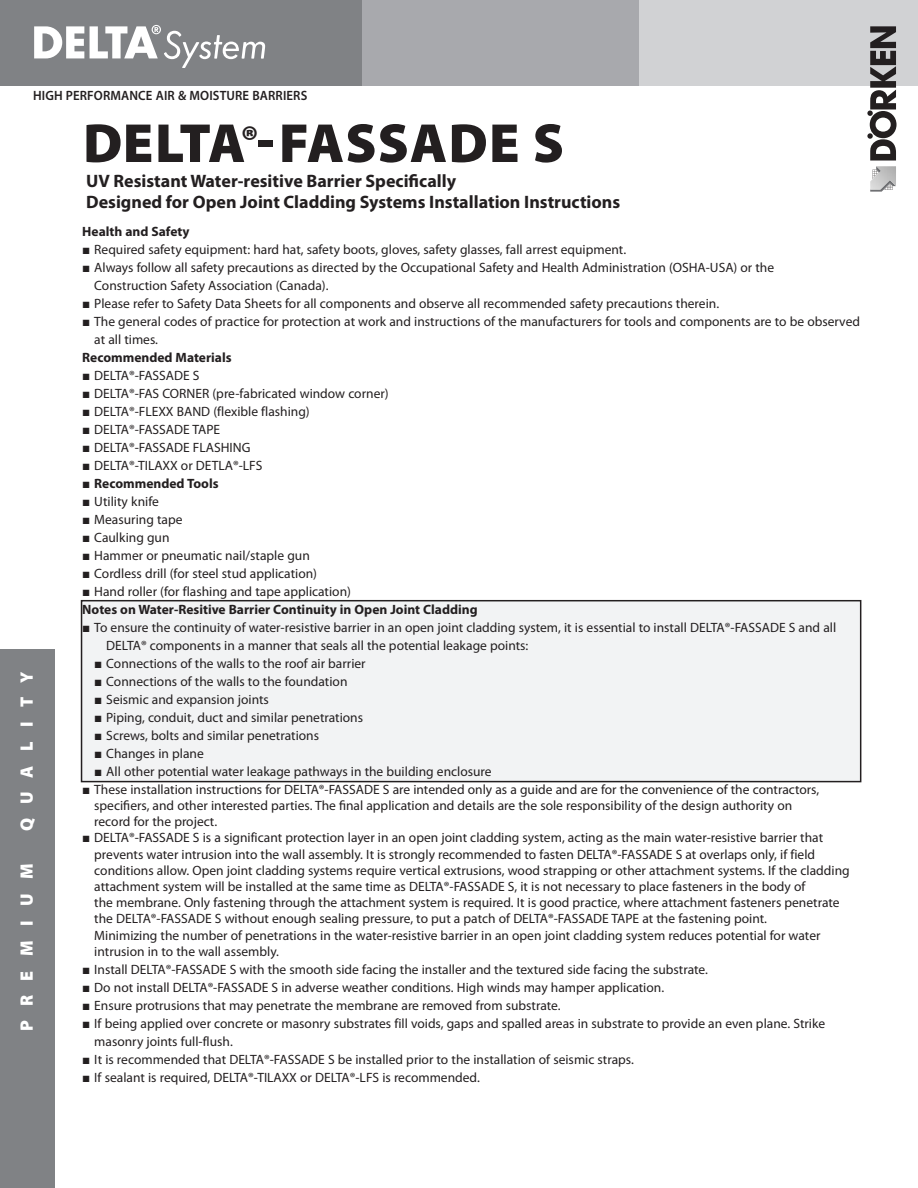
<style>
.page{position:relative;width:918px;height:1188px;background:#fff}
.page>*{position:absolute;margin:0;border:0;box-sizing:border-box;transform-origin:0 0}
.t1{font:900 55.5px "Myriad Pro Doerken";letter-spacing:.02em;color:#231f20}
.t2{font:700 18px "Myriad Pro Doerken";color:#231f20}
.t3{font:900 18px "Myriad Pro Doerken";letter-spacing:.8em;color:#fff}
.t4{font:13.5px/16.2px "Myriad Pro Doerken";color:#231f20}
.t5{font:700 13.5px "Myriad Pro Doerken";color:#231f20}
.t6{font:600 13.5px "Myriad Pro Doerken";letter-spacing:.01em;color:#231f20;scale:.95 1}
.s1{font-family:"Bookman Old Style"}
.s2{font-family:"Bookman Old Style";font-weight:400}
</style>
<div class="page">
<div style="left:82px;top:601px;width:779px;height:181px;background:#f2f3f4"></div>
<div style="left:81px;top:600px;width:780px;height:182px;border:2px solid #231f20"></div>
<div style="left:0;top:650px;width:54px;height:538px;background:#808285"></div>
<div style="left:361px;top:0;width:278px;height:85px;background:#a8a9ad"></div>
<div style="left:639px;top:0;width:279px;height:85px;background:#d1d2d4"></div>
<div style="left:0;top:0;width:362px;height:85px;background:#808285"></div>
<svg style="left:34px;top:26px;width:50px;height:32px"></svg>
<svg style="left:90px;top:25px;width:175px;height:43px"></svg>
<svg style="left:867px;top:26px;width:30px;height:166px"></svg>
<p class="t6" style="left:33px;top:87px;width:290px">HIGH PERFORMANCE AIR &amp; MOISTURE BARRIERS</p>
<p class="t1" style="left:83px;top:106px;width:482px">DELTA<sup>®</sup>-FASSADE S</p>
<p class="t2" style="left:86px;top:169px;width:372px">UV Resistant Water-resitive Barrier Specifically</p>
<p class="t2" style="left:86px;top:190px;width:536px">Designed for Open Joint Cladding Systems Installation Instructions</p>
<p class="t3" style="left:15px;top:831px;width:162px;rotate:-90deg">QUALITY</p>
<p class="t3" style="left:15px;top:1031px;width:169px;rotate:-90deg">PREMIUM</p>
<p class="t5" style="left:82px;top:222px;width:109px">Health and Safety</p>
<p class="t4" style="left:82px;top:241px;width:545px"><span class="s1">■</span> Required safety equipment: hard hat, safety boots, gloves, safety glasses, fall arrest equipment.</p>
<p class="t4" style="left:94px;top:258px;width:681px;line-height:18px;text-indent:-12px"><span class="s1">■</span> Always follow all safety precautions as directed by the Occupational Safety and Health Administration (OSHA-USA) or the<br>Construction Safety Association (Canada).</p>
<p class="t4" style="left:82px;top:295px;width:638px"><span class="s1">■</span> Please refer to Safety Data Sheets for all components and observe all recommended safety precautions therein.</p>
<p class="t4" style="left:94px;top:312px;width:767px;line-height:18px;text-indent:-12px"><span class="s1">■</span> The general codes of practice for protection at work and instructions of the manufacturers for tools and components are to be observed at all times.</p>
<p class="t5" style="left:82px;top:348px;width:151px">Recommended Materials</p>
<p class="t4" style="left:82px;top:367px;width:119px"><span class="s1">■</span> DELTA®-FASSADE S</p>
<p class="t4" style="left:82px;top:385px;width:308px"><span class="s1">■</span> DELTA®-FAS CORNER (pre-fabricated window corner)</p>
<p class="t4" style="left:82px;top:403px;width:229px"><span class="s1">■</span> DELTA®-FLEXX BAND (flexible flashing)</p>
<p class="t4" style="left:82px;top:421px;width:139px"><span class="s1">■</span> DELTA®-FASSADE TAPE</p>
<p class="t4" style="left:82px;top:439px;width:170px"><span class="s1">■</span> DELTA®-FASSADE FLASHING</p>
<p class="t4" style="left:82px;top:457px;width:182px"><span class="s1">■</span> DELTA®-TILAXX or DETLA®-LFS</p>
<p class="t5" style="left:82px;top:474px;width:138px"><span class="s2">■</span> Recommended Tools</p>
<p class="t4" style="left:82px;top:493px;width:78px"><span class="s1">■</span> Utility knife</p>
<p class="t4" style="left:82px;top:511px;width:102px"><span class="s1">■</span> Measuring tape</p>
<p class="t4" style="left:82px;top:529px;width:89px"><span class="s1">■</span> Caulking gun</p>
<p class="t4" style="left:82px;top:547px;width:229px"><span class="s1">■</span> Hammer or pneumatic nail/staple gun</p>
<p class="t4" style="left:82px;top:565px;width:236px"><span class="s1">■</span> Cordless drill (for steel stud application)</p>
<p class="t4" style="left:82px;top:583px;width:270px"><span class="s1">■</span> Hand roller (for flashing and tape application)</p>
<p class="t5" style="left:82px;top:600px;width:397px">Notes on Water-Resitive Barrier Continuity in Open Joint Cladding</p>
<p class="t4" style="left:106px;top:618px;width:732px;line-height:18px;text-indent:-24px"><span class="s1">■</span> To ensure the continuity of water-resistive barrier in an open joint cladding system, it is essential to install DELTA®-FASSADE S and all<br>DELTA® components in a manner that seals all the potential leakage points:</p>
<p class="t4" style="left:94px;top:655px;width:273px"><span class="s1">■</span> Connections of the walls to the roof air barrier</p>
<p class="t4" style="left:94px;top:673px;width:255px"><span class="s1">■</span> Connections of the walls to the foundation</p>
<p class="t4" style="left:94px;top:691px;width:176px"><span class="s1">■</span> Seismic and expansion joints</p>
<p class="t4" style="left:94px;top:709px;width:270px"><span class="s1">■</span> Piping, conduit, duct and similar penetrations</p>
<p class="t4" style="left:94px;top:727px;width:226px"><span class="s1">■</span> Screws, bolts and similar penetrations</p>
<p class="t4" style="left:94px;top:745px;width:111px"><span class="s1">■</span> Changes in plane</p>
<p class="t4" style="left:94px;top:763px;width:399px"><span class="s1">■</span> All other potential water leakage pathways in the building enclosure</p>
<p class="t4" style="left:94px;top:781px;width:726px;text-indent:-12px"><span class="s1">■</span> These installation instructions for DELTA®-FASSADE S are intended only as a guide and are for the convenience of the contractors, specifiers, and other interested parties. The final application and details are the sole responsibility of the design authority on record for the project.</p>
<p class="t4" style="left:94px;top:830px;width:757px;text-indent:-12px"><span class="s1">■</span> DELTA®-FASSADE S is a significant protection layer in an open joint cladding system, acting as the main water-resistive barrier that prevents water intrusion into the wall assembly. It is strongly recommended to fasten DELTA®-FASSADE S at overlaps only, if field conditions allow. Open joint cladding systems require vertical extrusions, wood strapping or other attachment systems. If the cladding attachment system will be installed at the same time as DELTA®-FASSADE S, it is not necessary to place fasteners in the body of<br>the membrane. Only fastening through the attachment system is required. It is good practice, where attachment fasteners penetrate the DELTA®-FASSADE S without enough sealing pressure, to put a patch of DELTA®-FASSADE TAPE at the fastening point.<br>Minimizing the number of penetrations in the water-resistive barrier in an open joint cladding system reduces potential for water intrusion in to the wall assembly.</p>
<p class="t4" style="left:82px;top:961px;width:627px"><span class="s1">■</span> Install DELTA®-FASSADE S with the smooth side facing the installer and the textured side facing the substrate.</p>
<p class="t4" style="left:82px;top:979px;width:583px"><span class="s1">■</span> Do not install DELTA®-FASSADE S in adverse weather conditions. High winds may hamper application.</p>
<p class="t4" style="left:82px;top:997px;width:480px"><span class="s1">■</span> Ensure protrusions that may penetrate the membrane are removed from substrate.</p>
<p class="t4" style="left:94px;top:1014px;width:732px;line-height:18px;text-indent:-12px"><span class="s1">■</span> If being applied over concrete or masonry substrates fill voids, gaps and spalled areas in substrate to provide an even plane. Strike masonry joints full-flush.</p>
<p class="t4" style="left:82px;top:1051px;width:553px"><span class="s1">■</span> It is recommended that DELTA®-FASSADE S be installed prior to the installation of seismic straps.</p>
<p class="t4" style="left:82px;top:1069px;width:399px"><span class="s1">■</span> If sealant is required, DELTA®-TILAXX or DELTA®-LFS is recommended.</p>
</div>
